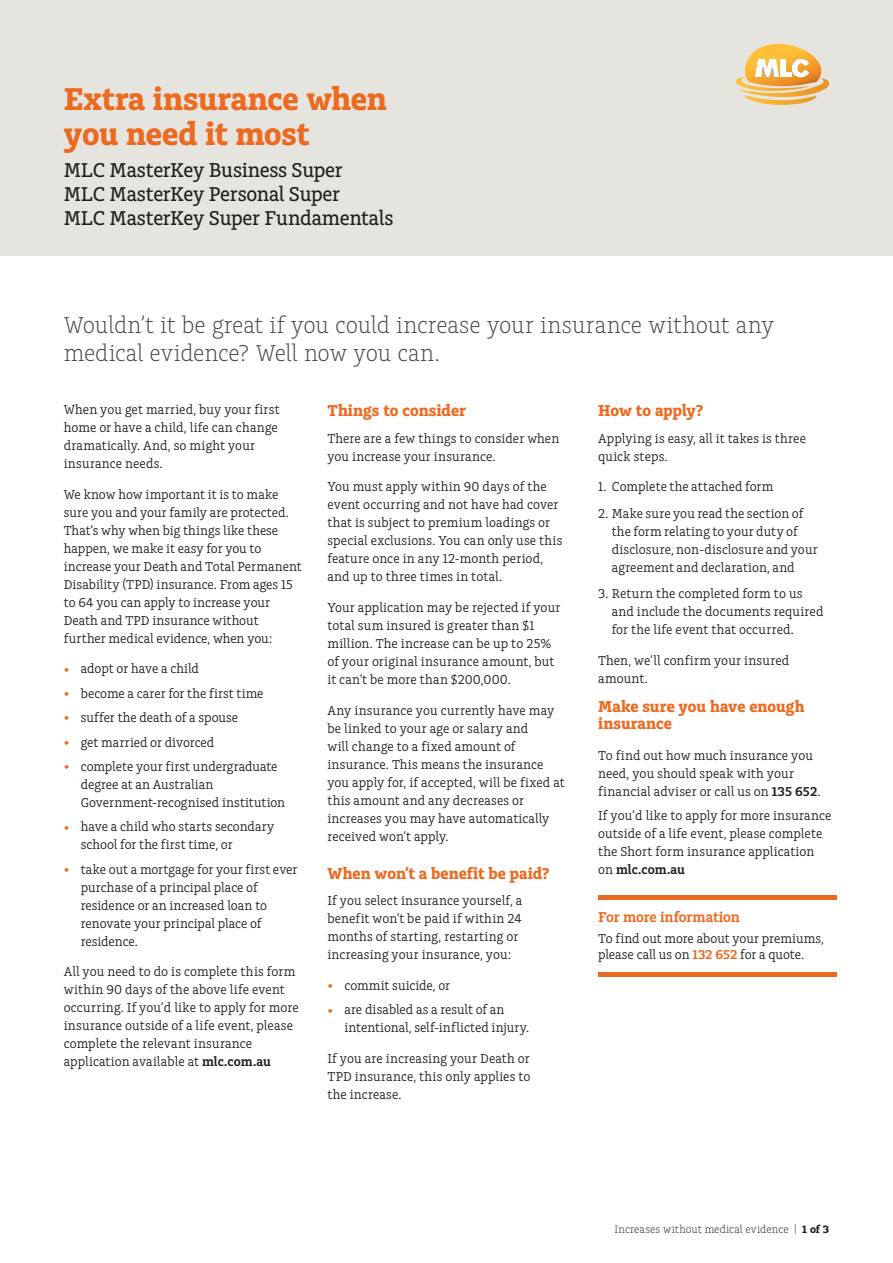
<style>
.page{position:relative;width:893px;height:1263px;background:#fff}
.page>*{position:absolute;margin:0;border:0;box-sizing:border-box;transform-origin:0 0}
.t1{font:700 33px/34.5px "Charlie Std";letter-spacing:-.005em;color:#ec6a20}
.t2{font:300 24px/28.5px "Charlie Std";letter-spacing:-.01em;color:#4d453f}
.t3{font:500 21px/24px "Charlie Std";letter-spacing:-.01em;color:#231f20}
.t4{font:700 16.5px/16.5px "Charlie Std";color:#ec6a20}
.t5{font:600 15px "Charlie Std";letter-spacing:-.015em;color:#ec6a20}
.t6{font:13.5px/18px "Charlie Std";letter-spacing:.005em;color:#231f20}
.t7{font:300 11.25px "Charlie Std";letter-spacing:.005em;color:#231f20}
.s1{font-size:18px;color:#ec6a20}
.s2{font-weight:600}
.s3{font-weight:600;color:#ec6a20}
.s4{font-weight:700}
</style>
<div class="page">
<div style="left:0;top:0;width:893px;height:255px;background:#e6e4df"></div>
<svg style="left:736px;top:44px;width:94px;height:61px"></svg>
<hr style="left:598px;top:895px;width:238px;height:4px;background:#ec6a20">
<hr style="left:598px;top:972px;width:238px;height:4px;background:#ec6a20">
<h1 class="t1" style="left:64px;top:83px;width:325px">Extra insurance when you need it most</h1>
<h3 class="t3" style="left:64px;top:159px;width:331px">MLC MasterKey Business Super<br>MLC MasterKey Personal Super<br>MLC MasterKey Super Fundamentals</h3>
<h2 class="t2" style="left:64px;top:311px;width:712px">Wouldn’t it be great if you could increase your insurance without any medical evidence? Well now you can.</h2>
<p class="t6" style="left:64px;top:400px;width:217px">When you get married, buy your first home or have a child, life can change dramatically. And, so might your insurance needs.</p>
<p class="t6" style="left:64px;top:485px;width:239px">We know how important it is to make sure you and your family are protected.<br>That’s why when big things like these happen, we make it easy for you to increase your Death and Total Permanent Disability (TPD) insurance. From ages 15 to 64 you can apply to increase your Death and TPD insurance without further medical evidence, when you:</p>
<p class="t6" style="left:64px;top:660px;width:137px"><span class="s1">•</span> adopt or have a child</p>
<p class="t6" style="left:64px;top:684px;width:201px"><span class="s1">•</span> become a carer for the first time</p>
<p class="t6" style="left:64px;top:709px;width:176px"><span class="s1">•</span> suffer the death of a spouse</p>
<p class="t6" style="left:64px;top:733px;width:152px"><span class="s1">•</span> get married or divorced</p>
<p class="t6" style="left:81px;top:757px;width:206px;text-indent:-17px"><span class="s1">•</span> complete your first undergraduate degree at an Australian<br>Government-recognised institution</p>
<p class="t6" style="left:81px;top:818px;width:195px;text-indent:-17px"><span class="s1">•</span> have a child who starts secondary school for the first time, or</p>
<p class="t6" style="left:81px;top:860px;width:218px;text-indent:-17px"><span class="s1">•</span> take out a mortgage for your first ever purchase of a principal place of residence or an increased loan to renovate your principal place of residence.</p>
<p class="t6" style="left:64px;top:963px;width:236px">All you need to do is complete this form within 90 days of the above life event occurring. If you’d like to apply for more insurance outside of a life event, please complete the relevant insurance application available at <span class="s2">mlc.com.au</span></p>
<p class="t4" style="left:327px;top:402px;width:140px">Things to consider</p>
<p class="t6" style="left:327px;top:429px;width:233px">There are a few things to consider when you increase your insurance.</p>
<p class="t6" style="left:327px;top:478px;width:236px">You must apply within 90 days of the event occurring and not have had cover that is subject to premium loadings or special exclusions. You can only use this feature once in any 12-month period, and up to three times in total.</p>
<p class="t6" style="left:327px;top:599px;width:235px">Your application may be rejected if your total sum insured is greater than $1 million. The increase can be up to 25% of your original insurance amount, but it can’t be more than $200,000.</p>
<p class="t6" style="left:327px;top:701px;width:239px">Any insurance you currently have may be linked to your age or salary and<br>will change to a fixed amount of insurance. This means the insurance you apply for, if accepted, will be fixed at this amount and any decreases or increases you may have automatically received won’t apply.</p>
<p class="t4" style="left:327px;top:865px;width:224px">When won’t a benefit be paid?</p>
<p class="t6" style="left:327px;top:892px;width:196px">If you select insurance yourself, a benefit won’t be paid if within 24 months of starting, restarting or increasing your insurance, you:</p>
<p class="t6" style="left:327px;top:976px;width:124px"><span class="s1">•</span> commit suicide, or</p>
<p class="t6" style="left:344px;top:1001px;width:186px;text-indent:-17px"><span class="s1">•</span> are disabled as a result of an intentional, self‑inflicted injury.</p>
<p class="t6" style="left:327px;top:1050px;width:204px;text-align:justify">If you are increasing your Death or TPD insurance, this only applies to the increase.</p>
<p class="t4" style="left:598px;top:402px;width:107px">How to apply?</p>
<p class="t6" style="left:598px;top:429px;width:209px">Applying is easy, all it takes is three quick steps.</p>
<p class="t6" style="left:598px;top:478px;width:177px">1. Complete the attached form</p>
<p class="t6" style="left:612px;top:504px;width:208px;text-indent:-14px">2. Make sure you read the section of the form relating to your duty of disclosure, non-disclosure and your agreement and declaration, and</p>
<p class="t6" style="left:612px;top:585px;width:213px;text-indent:-14px">3. Return the completed form to us and include the documents required for the life event that occurred.</p>
<p class="t6" style="left:598px;top:652px;width:193px">Then, we’ll confirm your insured amount.</p>
<p class="t4" style="left:598px;top:699px;width:208px">Make sure you have enough insurance</p>
<p class="t6" style="left:598px;top:746px;width:224px">To find out how much insurance you need, you should speak with your financial adviser or call us on <span class="s2">135 652</span>.</p>
<p class="t6" style="left:598px;top:807px;width:235px">If you’d like to apply for more insurance outside of a life event, please complete the Short form insurance application on <span class="s2">mlc.com.au</span></p>
<p class="t5" style="left:598px;top:908px;width:143px">For more information</p>
<p class="t6" style="left:598px;top:930px;width:227px;line-height:16.5px">To find out more about your premiums, please call us on <span class="s3">132 652</span> for a quote.</p>
<p class="t7" style="left:615px;top:1223px;width:216px">Increases without medical evidence | <span class="s4">1 of 3</span></p>
</div>
